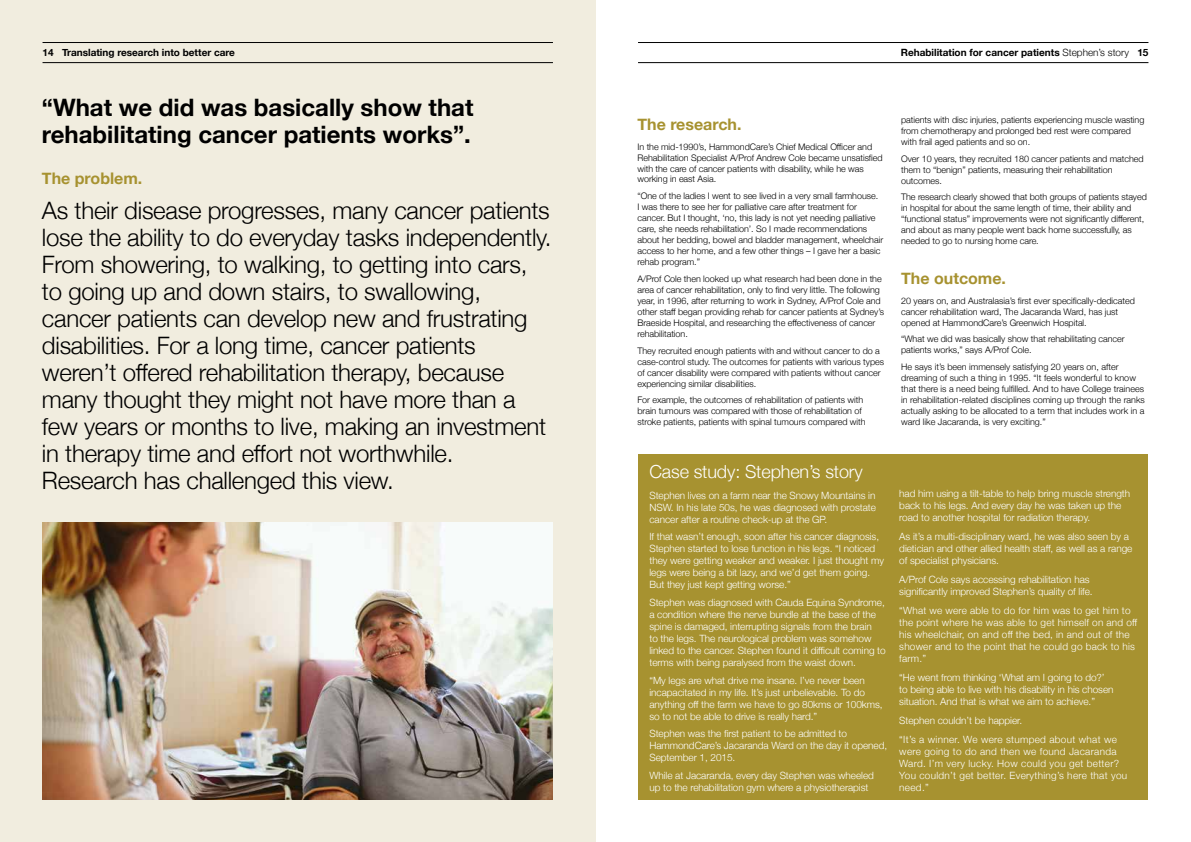
<style>
.page{position:relative;width:1191px;height:842px;background:#fff}
.page>*{position:absolute;margin:0;border:0;box-sizing:border-box;transform-origin:0 0}
.t1{font:300 24px/27px "Helvetica Neue";letter-spacing:-.01em;color:#000}
.t2{font:700 24px/27px "Helvetica Neue";color:#000}
.t3{font:300 18px "Helvetica Neue";letter-spacing:-.01em;color:#fff}
.t4{font:700 16px "Helvetica Neue";color:#a79230}
.t5{font:300 10px/12px "Helvetica Neue";letter-spacing:-.005em;color:#fff}
.t6{font:300 10px/12px "Helvetica Neue";letter-spacing:.03em;color:#fff}
.t7{font:300 10px/12px "Helvetica Neue";letter-spacing:.02em;color:#fff}
.t8{font:700 10px "Helvetica Neue";color:#000}
.t9{font:300 9px/11px "Helvetica Neue";letter-spacing:-.005em;color:#000}
.s1{font-weight:300}
</style>
<div class="page">
<div style="left:0;top:0;width:595px;height:842px;background:#f1eddf"></div>
<hr style="left:43px;top:42px;width:510px;height:1px;background:#000">
<hr style="left:43px;top:62px;width:510px;height:1px;background:#000">
<img style="left:43px;top:522px;width:510px;height:277px">
<hr style="left:638px;top:42px;width:510px;height:1px;background:#000">
<hr style="left:638px;top:62px;width:510px;height:1px;background:#000">
<div style="left:638px;top:454px;width:509px;height:345px;background:#a79230"></div>
<p class="t8" style="left:43px;top:45px;width:194px">14 Translating research into better care</p>
<h1 class="t2" style="left:42px;top:94px;width:433px">“What we did was basically show that rehabilitating cancer patients works”.</h1>
<h3 class="t4" style="left:42px;top:165px;width:102px">The problem.</h3>
<p class="t1" style="left:42px;top:195px;width:511px">As their disease progresses, many cancer patients lose the ability to do everyday tasks independently.<br>From showering, to walking, to getting into cars, to going up and down stairs, to swallowing, cancer patients can develop new and frustrating disabilities. For a long time, cancer patients weren’t offered rehabilitation therapy, because many thought they might not have more than a few years or months to live, making an investment in therapy time and effort not worthwhile.<br>Research has challenged this view.</p>
<p class="t8" style="left:900px;top:45px;width:249px">Rehabilitation for cancer patients <span class="s1">Stephen’s story</span> 15</p>
<h3 class="t4" style="left:637px;top:112px;width:106px">The research.</h3>
<p class="t9" style="left:637px;top:140px;width:247px">In the mid-1990’s, HammondCare’s Chief Medical Officer and Rehabilitation Specialist A/Prof Andrew Cole became unsatisfied with the care of cancer patients with disability, while he was working in east Asia.</p>
<p class="t9" style="left:637px;top:190px;width:247px">“One of the ladies I went to see lived in a very small farmhouse.<br>I was there to see her for palliative care after treatment for cancer. But I thought, ‘no, this lady is not yet needing palliative care, she needs rehabilitation’. So I made recommendations about her bedding, bowel and bladder management, wheelchair access to her home, and a few other things – I gave her a basic rehab program.”</p>
<p class="t9" style="left:637px;top:272px;width:248px">A/Prof Cole then looked up what research had been done in the area of cancer rehabilitation, only to find very little. The following year, in 1996, after returning to work in Sydney, A/Prof Cole and other staff began providing rehab for cancer patients at Sydney’s Braeside Hospital, and researching the effectiveness of cancer rehabilitation.</p>
<p class="t9" style="left:637px;top:344px;width:248px">They recruited enough patients with and without cancer to do a case-control study. The outcomes for patients with various types of cancer disability were compared with patients without cancer experiencing similar disabilities.</p>
<p class="t9" style="left:637px;top:394px;width:230px">For example, the outcomes of rehabilitation of patients with brain tumours was compared with those of rehabilitation of stroke patients, patients with spinal tumours compared with</p>
<p class="t9" style="left:901px;top:114px;width:245px">patients with disc injuries, patients experiencing muscle wasting from chemotherapy and prolonged bed rest were compared with frail aged patients and so on.</p>
<p class="t9" style="left:901px;top:152px;width:244px">Over 10 years, they recruited 180 cancer patients and matched them to “benign” patients, measuring their rehabilitation outcomes.</p>
<p class="t9" style="left:901px;top:191px;width:247px">The research clearly showed that both groups of patients stayed in hospital for about the same length of time, their ability and “functional status” improvements were not significantly different, and about as many people went back home successfully, as needed to go to nursing home care.</p>
<h3 class="t4" style="left:901px;top:266px;width:106px">The outcome.</h3>
<p class="t9" style="left:901px;top:294px;width:235px">20 years on, and Australasia’s first ever specifically-dedicated cancer rehabilitation ward, The Jacaranda Ward, has just opened at HammondCare’s Greenwich Hospital.</p>
<p class="t9" style="left:901px;top:333px;width:225px">“What we did was basically show that rehabilitating cancer patients works,” says A/Prof Cole.</p>
<p class="t9" style="left:901px;top:361px;width:245px">He says it’s been immensely satisfying 20 years on, after dreaming of such a thing in 1995. “It feels wonderful to know that there is a need being fulfilled. And to have College trainees in rehabilitation-related disciplines coming up through the ranks actually asking to be allocated to a term that includes work in a ward like Jacaranda, is very exciting.”</p>
<h2 class="t3" style="left:649px;top:457px;width:215px">Case study: Stephen’s story</h2>
<p class="t5" style="left:649px;top:488px;width:228px;text-align:justify">Stephen lives on a farm near the Snowy Mountains in NSW. In his late 50s, he was diagnosed with prostate cancer after a routine check-up at the GP.</p>
<p class="t5" style="left:649px;top:530px;width:236px">If that wasn’t enough, soon after his cancer diagnosis, Stephen started to lose function in his legs. “I noticed they were getting weaker and weaker. I just thought my legs were being a bit lazy, and we’d get them going.<br>But they just kept getting worse.”</p>
<p class="t5" style="left:649px;top:596px;width:238px">Stephen was diagnosed with Cauda Equina Syndrome, a condition where the nerve bundle at the base of the spine is damaged, interrupting signals from the brain<br>to the legs. The neurological problem was somehow linked to the cancer. Stephen found it difficult coming to terms with being paralysed from the waist down.</p>
<p class="t5" style="left:649px;top:673px;width:235px">“My legs are what drive me insane. I’ve never been incapacitated in my life. It’s just unbelievable. To do anything off the farm we have to go 80kms or 100kms, so to not be able to drive is really hard.”</p>
<p class="t5" style="left:649px;top:727px;width:239px">Stephen was the first patient to be admitted to<br>HammondCare’s Jacaranda Ward on the day it opened,<br>September 1, 2015.</p>
<p class="t5" style="left:649px;top:769px;width:226px">While at Jacaranda, every day Stephen was wheeled up to the rehabilitation gym where a physiotherapist</p>
<p class="t5" style="left:899px;top:486px;width:232px">had him using a tilt-table to help bring muscle strength back to his legs. And every day he was taken up the road to another hospital for radiation therapy.</p>
<p class="t5" style="left:899px;top:529px;width:234px">As it’s a multi-disciplinary ward, he was also seen by a dietician and other allied health staff, as well as a range of specialist physicians.</p>
<p class="t5" style="left:899px;top:572px;width:195px">A/Prof Cole says accessing rehabilitation has significantly improved Stephen’s quality of life.</p>
<p class="t7" style="left:899px;top:603px;width:239px">“What we were able to do for him was to get him to the point where he was able to get himself on and off his wheelchair, on and off the bed, in and out of the shower and to the point that he could go back to his farm.”</p>
<p class="t5" style="left:899px;top:671px;width:216px">“He went from thinking ‘What am I going to do?’ to being able to live with his disability in his chosen situation. And that is what we aim to achieve.”</p>
<p class="t6" style="left:899px;top:710px;width:219px;line-height:19.1px">Stephen couldn’t be happier.<br>“It’s a winner. We were stumped about what we</p>
<p class="t6" style="left:899px;top:745px;width:229px">were going to do and then we found Jacaranda Ward. I’m very lucky. How could you get better?<br>You couldn’t get better. Everything’s here that you need.”</p>
</div>
